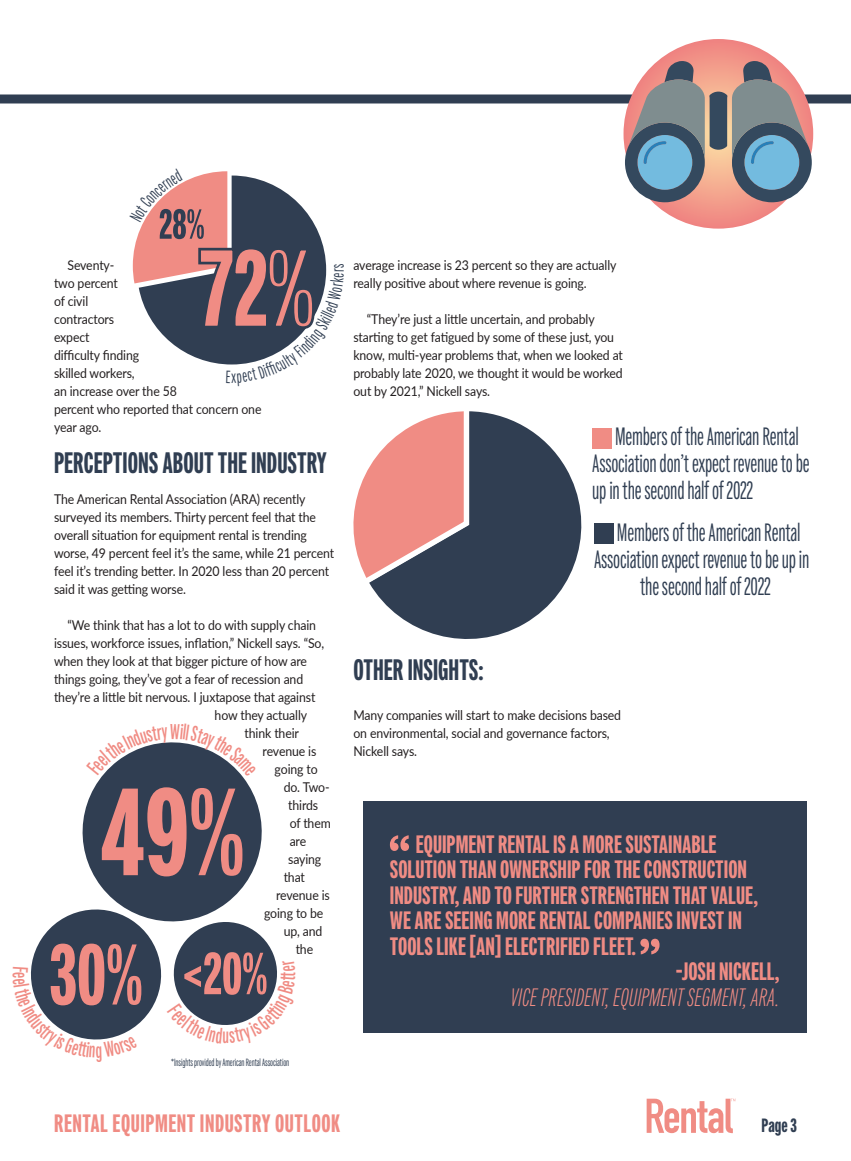
<style>
.page{position:relative;width:851px;height:1161px;background:#fff}
.page>*{position:absolute;margin:0;border:0;box-sizing:border-box;transform-origin:0 0}
.Subhead{font:800 30px "Fairweather";color:#303e52;scale:.96 1}
.Quote_1{font:800 25.5px/25.5px "Fairweather";color:#f08c84}
.Quote_1-2{font:italic 300 25.5px/25.5px "Fairweather";color:#f08c84;text-align:right}
.Quote_1-3{font:800 25.5px "Fairweather";letter-spacing:.02em;color:#f08c84}
.Photo_Credit{font:25.35px/27px "Fairweather";letter-spacing:-.01em;color:#303e52;text-align:center;scale:.91 1}
.t1{font:700 21.75px "Fairweather";color:#f08c84;scale:.91 1}
.t2{font:800 19.5px "Fairweather";color:#303e52}
.Body_Copy{font:13.5px/18px "Lato";letter-spacing:-.01em;color:#231f20;scale:.91 1}
.Photo_Credit-2{font:10.65px "Fairweather";letter-spacing:-.01em;color:#303e52;scale:.91 1}
.s1{font-weight:800;font-style:normal}
</style>
<div class="page">
<div style="left:0;top:94px;width:850px;height:10px;background:#303e52"></div>
<svg style="left:646px;top:1099px;width:89px;height:34px"></svg>
<svg style="left:623px;top:39px;width:190px;height:190px;background:#f08e87"></svg>
<svg style="left:625px;top:61px;width:186px;height:141px;background:#8f8f96"></svg>
<div style="left:363px;top:801px;width:443px;height:232px;background:#303e52"></div>
<svg style="left:390px;top:835px;width:19px;height:16px"></svg>
<svg style="left:640px;top:939px;width:19px;height:15px"></svg>
<div style="left:594px;top:523px;width:19px;height:21px;background:#303e52"></div>
<div style="left:592px;top:428px;width:19px;height:21px;background:#f08c84"></div>
<svg style="left:373px;top:411px;width:209px;height:228px;fill:#303e52"></svg>
<svg style="left:353px;top:411px;width:119px;height:178px"></svg>
<svg style="left:82px;top:777px;width:115px;height:123px;fill:#303e52"></svg>
<svg style="left:102px;top:787px;width:95px;height:89px;background:#9a696d"></svg>
<svg style="left:197px;top:777px;width:65px;height:123px;background:#726672"></svg>
<svg style="left:31px;top:900px;width:246px;height:140px"></svg>
<svg style="left:101px;top:742px;width:142px;height:35px"></svg>
<svg style="left:132px;top:171px;width:195px;height:194px"></svg>
<h3 class="t1" style="left:32px;top:972px;width:9px;rotate:90deg">e</h3>
<p class="Body_Copy" style="left:54px;top:256px;width:229px;text-indent:14px">Seventy-<br>two percent<br>of civil<br>contractors<br>expect<br>difficulty finding<br>skilled workers,<br>an increase over the 58<br>percent who reported that concern one year ago.</p>
<p class="Subhead" style="left:54px;top:445px;width:286px">PERCEPTIONS ABOUT THE INDUSTRY</p>
<p class="Body_Copy" style="left:54px;top:490px;width:309px">The American Rental Association (ARA) recently surveyed its members. Thirty percent feel that the overall situation for equipment rental is trending worse, 49 percent feel it’s the same, while 21 percent feel it’s trending better. In 2020 less than 20 percent said it was getting worse.</p>
<p class="Body_Copy" style="left:68px;top:616px;width:275px">“We think that has a lot to do with supply chain</p>
<p class="Body_Copy" style="left:54px;top:634px;width:298px">issues, workforce issues, inflation,” Nickell says. “So,</p>
<p class="Body_Copy" style="left:54px;top:652px;width:279px">when they look at that bigger picture of how are</p>
<p class="Body_Copy" style="left:54px;top:670px;width:275px">things going, they’ve got a fear of recession and</p>
<p class="Body_Copy" style="left:54px;top:688px;width:289px">they’re a little bit nervous. I juxtapose that against</p>
<p class="Body_Copy" style="left:214px;top:706px;width:103px">how they actually</p>
<p class="Body_Copy" style="left:244px;top:724px;width:61px">think their</p>
<p class="Body_Copy" style="left:262px;top:742px;width:61px">revenue is</p>
<p class="Body_Copy" style="left:274px;top:760px;width:49px">going to</p>
<p class="Body_Copy" style="left:284px;top:778px;width:52px">do. Two-</p>
<p class="Body_Copy" style="left:288px;top:796px;width:34px">thirds</p>
<p class="Body_Copy" style="left:290px;top:814px;width:47px">of them</p>
<p class="Body_Copy" style="left:290px;top:832px;width:20px">are</p>
<p class="Body_Copy" style="left:288px;top:850px;width:38px">saying</p>
<p class="Body_Copy" style="left:284px;top:868px;width:25px">that</p>
<p class="Body_Copy" style="left:276px;top:886px;width:61px">revenue is</p>
<p class="Body_Copy" style="left:264px;top:904px;width:67px">going to be</p>
<p class="Body_Copy" style="left:284px;top:922px;width:44px">up, and</p>
<p class="Body_Copy" style="left:296px;top:940px;width:21px">the</p>
<h3 class="t1" style="left:222px;top:1024px;width:9px">u</h3>
<p class="Photo_Credit-2" style="left:171px;top:1057px;width:131px">*Insights provided by American Rental Association</p>
<p class="Body_Copy" style="left:353px;top:256px;width:290px">average increase is 23 percent so they are actually really positive about where revenue is going.</p>
<p class="Body_Copy" style="left:353px;top:310px;width:298px;text-indent:14px">“They’re just a little uncertain, and probably starting to get fatigued by some of these just, you know, multi-year problems that, when we looked at probably late 2020, we thought it would be worked out by 2021,” Nickell says.</p>
<p class="Photo_Credit" style="left:592px;top:424px;width:240px;text-align:left;text-indent:23px">Members of the American Rental<br>Association don’t expect revenue to be up in the second half of 2022</p>
<p class="Photo_Credit" style="left:594px;top:519px;width:238px">Members of the American Rental<br>Association expect revenue to be up in the second half of 2022</p>
<p class="Subhead" style="left:353px;top:652px;width:137px">OTHER INSIGHTS:</p>
<p class="Body_Copy" style="left:353px;top:706px;width:296px">Many companies will start to make decisions based on environmental, social and governance factors,<br>Nickell says.</p>
<p class="Quote_1" style="left:390px;top:831px;width:369px;text-indent:26px">EQUIPMENT RENTAL IS A MORE SUSTAINABLE SOLUTION THAN OWNERSHIP FOR THE CONSTRUCTION INDUSTRY, AND TO FURTHER STRENGTHEN THAT VALUE, WE ARE SEEING MORE RENTAL COMPANIES INVEST IN TOOLS LIKE [AN] ELECTRIFIED FLEET.</p>
<p class="Quote_1-2" style="left:510px;top:959px;width:270px"><span class="s1">-JOSH NICKELL,<br></span>VICE PRESIDENT, EQUIPMENT SEGMENT, ARA.</p>
<h2 class="Quote_1-3" style="left:54px;top:1109px;width:288px">RENTAL EQUIPMENT INDUSTRY OUTLOOK</h2>
<h3 class="t2" style="left:761px;top:1115px;width:37px">Page 3</h3>
</div>
